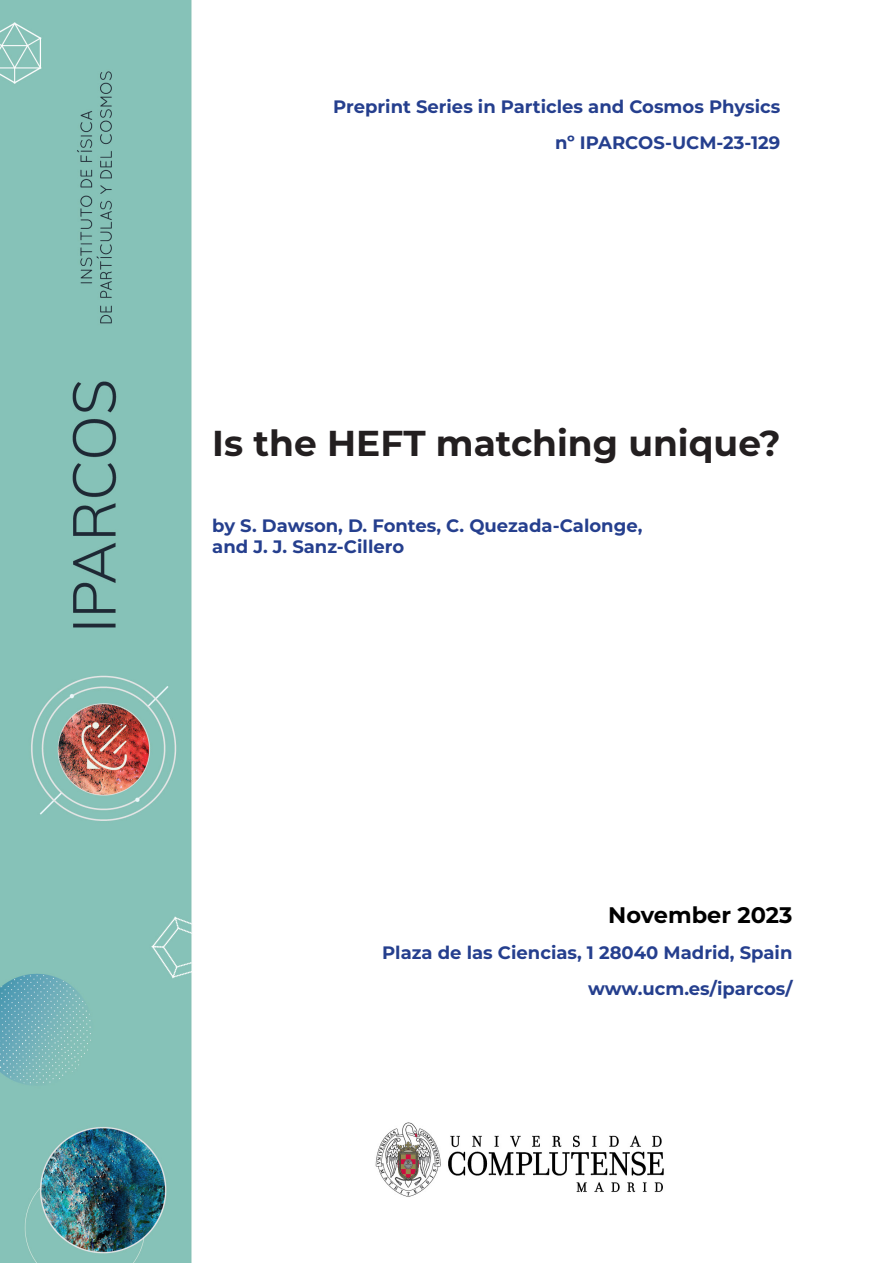
<style>
.page{position:relative;width:893px;height:1263px;background:#fff}
.page>*{position:absolute;margin:0;border:0;box-sizing:border-box;transform-origin:0 0}
.t1{font:700 36px "Montserrat";color:#231f20}
.t2{font:700 22.5px "Montserrat";color:#000}
.t3{font:700 18px "Montserrat";color:#253f8e}
</style>
<div class="page">
<img style="left:0;top:0;width:664px;height:1263px">
<p class="t3" style="left:333px;top:94px;width:449px">Preprint Series in Particles and Cosmos Physics</p>
<p class="t3" style="left:555px;top:130px;width:227px">nº IPARCOS-UCM-23-129</p>
<p class="t1" style="left:212px;top:417px;width:570px">Is the HEFT matching unique?</p>
<p class="t3" style="left:212px;top:512px;width:432px">by S. Dawson, D. Fontes, C. Quezada-Calonge,</p>
<p class="t3" style="left:212px;top:534px;width:193px">and J. J. Sanz-Cillero</p>
<p class="t2" style="left:608px;top:899px;width:186px">November 2023</p>
<p class="t3" style="left:382px;top:939px;width:412px">Plaza de las Ciencias, 1 28040 Madrid, Spain</p>
<p class="t3" style="left:588px;top:976px;width:206px">www.ucm.es/iparcos/</p>
</div>
